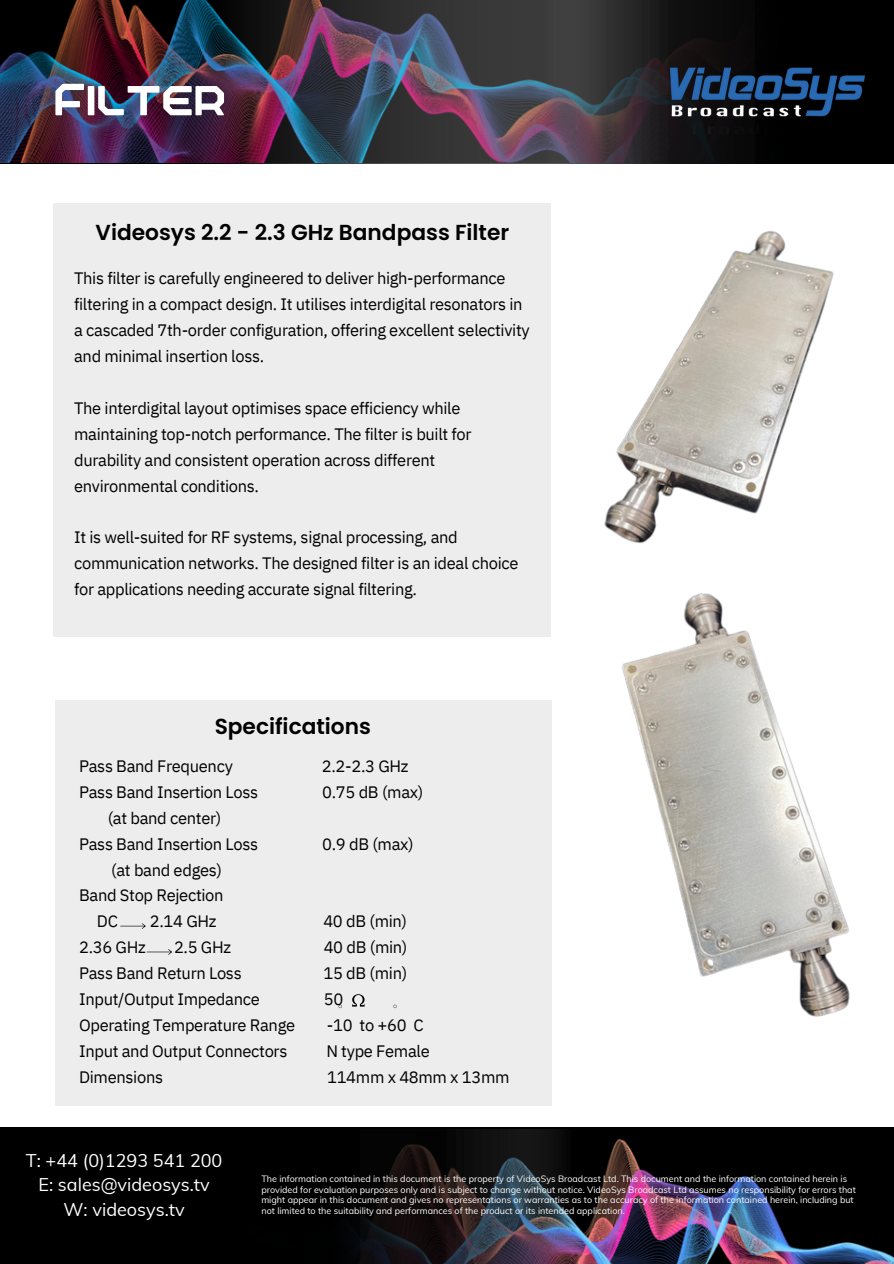
<style>
.page{position:relative;width:894px;height:1264px;background:#fff}
.page>*{position:absolute;margin:0;border:0;box-sizing:border-box;transform-origin:0 0}
.t1{font:63px "TT RQND Pro Beta";color:#fff}
.t2{font:600 21.75px "Poppins";color:#000}
.t3{font:18px/24.8px "Muli";color:#fff;text-align:center}
.t4{font:16.5px/25.8px "IBM Plex Sans";letter-spacing:-.02em;color:#000}
.t5{font:9px/10.5px "Muli";color:#fff}
</style>
<div class="page">
<img style="left:0;top:0;width:209px;height:162px">
<img style="left:209px;top:0;width:334px;height:163px">
<img style="left:543px;top:0;width:350px;height:101px">
<img style="left:662px;top:60px;width:209px;height:41px">
<div style="left:0;top:1127px;width:893px;height:136px;background:#000"></div>
<img style="left:217px;top:1105px;width:676px;height:158px">
<img style="left:217px;top:1128px;width:354px;height:135px">
<div style="left:55px;top:699px;width:496px;height:406px;background:#ededed"></div>
<svg style="left:120px;top:923px;width:26px;height:6px"></svg>
<svg style="left:147px;top:949px;width:25px;height:5px"></svg>
<svg style="left:352px;top:994px;width:12px;height:12px"></svg>
<svg style="left:338px;top:1004px;width:4px;height:4px"></svg>
<img style="left:543px;top:101px;width:350px;height:442px">
<img style="left:533px;top:543px;width:317px;height:548px">
<div style="left:53px;top:203px;width:498px;height:433px;background:#ededed"></div>
<p class="t1" style="left:53px;top:52px;width:174px">Filter</p>
<p class="t2" style="left:96px;top:217px;width:415px">Videosys 2.2 - 2.3 GHz Bandpass Filter</p>
<p class="t4" style="left:74px;top:265px;width:457px">This filter is carefully engineered to deliver high-performance filtering in a compact design. It utilises interdigital resonators in a cascaded 7th-order configuration, offering excellent selectivity and minimal insertion loss.</p>
<h2 class="t4" style="left:74px;top:395px;width:399px">The interdigital layout optimises space efficiency while maintaining top-notch performance. The filter is built for durability and consistent operation across different environmental conditions.</h2>
<h3 class="t4" style="left:74px;top:524px;width:445px">It is well-suited for RF systems, signal processing, and communication networks. The designed filter is an ideal choice for applications needing accurate signal filtering.</h3>
<p class="t2" style="left:214px;top:710px;width:158px">Specifications</p>
<p class="t4" style="left:79px;top:753px;width:155px">Pass Band Frequency</p>
<p class="t4" style="left:322px;top:753px;width:88px">2.2-2.3 GHz</p>
<p class="t4" style="left:79px;top:778px;width:180px">Pass Band Insertion Loss</p>
<p class="t4" style="left:322px;top:778px;width:103px">0.75 dB (max)</p>
<p class="t4" style="left:79px;top:804px;width:180px;text-align:center">(at band center)<br>Pass Band Insertion Loss</p>
<p class="t4" style="left:322px;top:830px;width:93px">0.9 dB (max)</p>
<p class="t4" style="left:111px;top:856px;width:112px">(at band edges)</p>
<p class="t4" style="left:79px;top:882px;width:146px">Band Stop Rejection</p>
<p class="t4" style="left:97px;top:908px;width:23px">DC</p>
<p class="t4" style="left:150px;top:908px;width:68px">2.14 GHz</p>
<p class="t4" style="left:323px;top:908px;width:85px">40 dB (min)</p>
<p class="t4" style="left:79px;top:934px;width:68px">2.36 GHz</p>
<p class="t4" style="left:174px;top:934px;width:59px">2.5 GHz</p>
<p class="t4" style="left:323px;top:934px;width:85px">40 dB (min)</p>
<p class="t4" style="left:79px;top:960px;width:164px">Pass Band Return Loss</p>
<p class="t4" style="left:323px;top:960px;width:85px">15 dB (min)</p>
<p class="t4" style="left:79px;top:985px;width:182px">Input/Output Impedance</p>
<p class="t4" style="left:324px;top:985px;width:21px">50</p>
<p class="t4" style="left:79px;top:1011px;width:217px">Operating Temperature Range</p>
<p class="t4" style="left:327px;top:1011px;width:98px">-10 to +60 C</p>
<p class="t4" style="left:79px;top:1037px;width:210px">Input and Output Connectors</p>
<p class="t4" style="left:326px;top:1037px;width:105px">N type Female</p>
<p class="t4" style="left:79px;top:1063px;width:85px">Dimensions</p>
<p class="t4" style="left:327px;top:1063px;width:184px">114mm x 48mm x 13mm</p>
<h1 class="t3" style="left:26px;top:1147px;width:198px">T: +44 (0)1293 541 200<br>E: sales@videosys.tv<br>W: videosys.tv</h1>
<p class="t5" style="left:261px;top:1173px;width:595px">The information contained in this document is the property of VideoSys Broadcast Ltd. This document and the information contained herein is provided for evaluation purposes only and is subject to change without notice. VideoSys Broadcast Ltd assumes no responsibility for errors that might appear in this document and gives no representations or warranties as to the accuracy of the information contained herein, including but not limited to the suitability and performances of the product or its intended application.</p>
</div>
